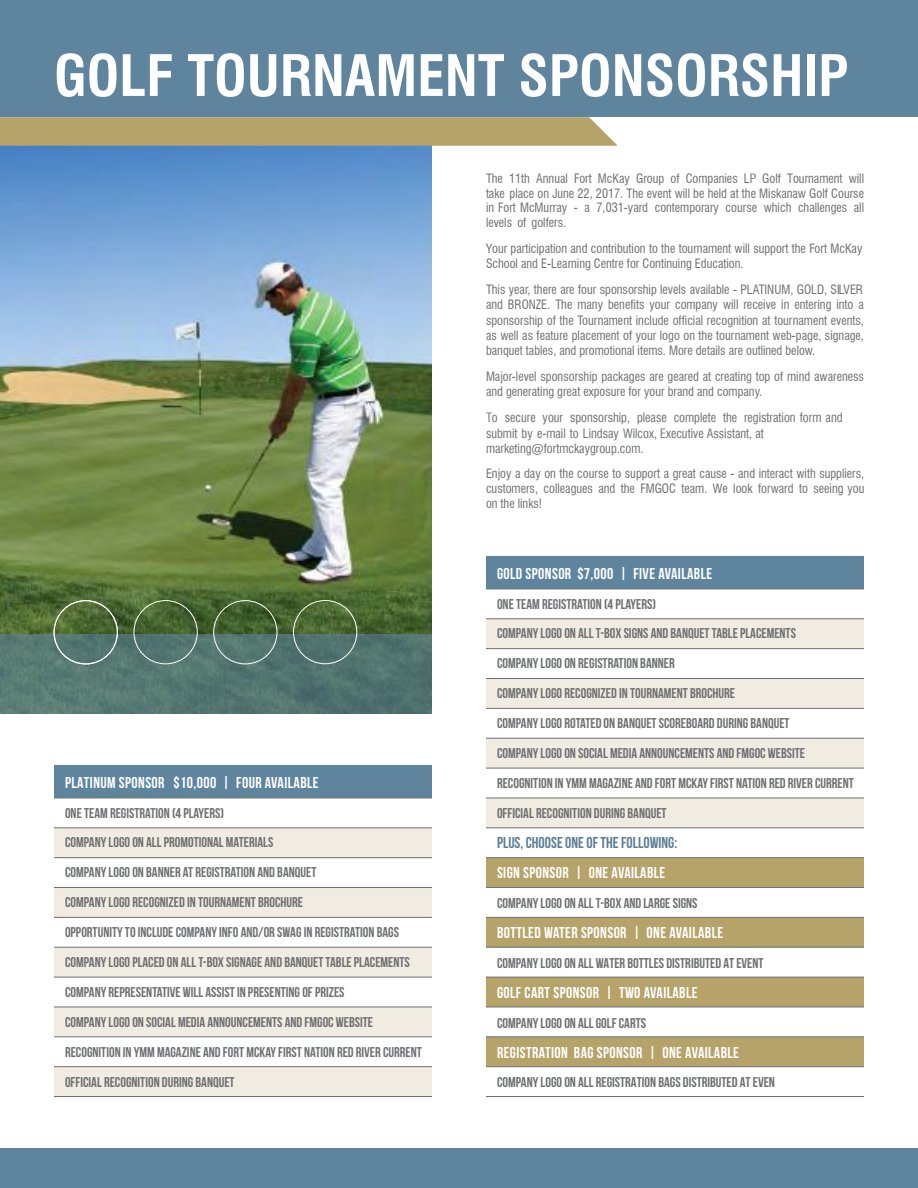
<style>
.page{position:relative;width:918px;height:1188px;background:#fff}
.page>*{position:absolute;margin:0;border:0;box-sizing:border-box;transform-origin:0 0}
.t1{font:700 condensed 55.5px "Swiss 721 BT";color:#fff}
.t2{font:700 15.75px "Bebas Neue";letter-spacing:.025em;color:#fff}
.t3{font:700 15.75px "Bebas Neue";color:#5b7e96}
.t4{font:700 14.25px/30px "Bebas Neue";color:#6e6f71}
.t5{font:condensed 12.6px/15.1px "Swiss 721 BT";color:#6e6f71;text-align:justify}
.t6{font:condensed 12.6px/15.1px "Swiss 721";color:#6e6f71}
.s1{font-family:"Swiss 721"}
</style>
<div class="page">
<img style="left:0;top:146px;width:432px;height:488px">
<div style="left:0;top:0;width:918px;height:117px;background:#5f859e"></div>
<div style="left:0;top:1149px;width:918px;height:39px;background:#5f859e"></div>
<svg style="left:0;top:117px;width:618px;height:29px"></svg>
<div style="left:54px;top:828px;width:378px;height:30px;background:#f0ece1"></div>
<div style="left:54px;top:888px;width:378px;height:29px;background:#f0ece1"></div>
<div style="left:54px;top:947px;width:378px;height:30px;background:#f0ece1"></div>
<div style="left:54px;top:1007px;width:378px;height:30px;background:#f0ece1"></div>
<div style="left:54px;top:1067px;width:378px;height:30px;background:#f0ece1"></div>
<div style="left:54px;top:765px;width:378px;height:33px;background:#5f859e"></div>
<hr style="left:54px;top:828px;width:378px;height:1px;background:#6e6f71">
<hr style="left:54px;top:857px;width:378px;height:1px;background:#6e6f71">
<hr style="left:54px;top:887px;width:378px;height:1px;background:#6e6f71">
<hr style="left:54px;top:917px;width:378px;height:1px;background:#6e6f71">
<hr style="left:54px;top:947px;width:378px;height:1px;background:#6e6f71">
<hr style="left:54px;top:977px;width:378px;height:1px;background:#6e6f71">
<hr style="left:54px;top:1007px;width:378px;height:1px;background:#6e6f71">
<hr style="left:54px;top:1037px;width:378px;height:1px;background:#6e6f71">
<hr style="left:54px;top:1066px;width:378px;height:1px;background:#6e6f71">
<hr style="left:54px;top:1096px;width:378px;height:1px;background:#6e6f71">
<hr style="left:54px;top:798px;width:378px;height:1px;background:#6e6f71">
<div style="left:486px;top:619px;width:378px;height:30px;background:#f0ece1"></div>
<div style="left:486px;top:679px;width:378px;height:29px;background:#f0ece1"></div>
<div style="left:486px;top:738px;width:378px;height:30px;background:#f0ece1"></div>
<div style="left:486px;top:798px;width:378px;height:30px;background:#f0ece1"></div>
<div style="left:486px;top:858px;width:378px;height:30px;background:#b5a36a"></div>
<div style="left:486px;top:917px;width:378px;height:30px;background:#b5a36a"></div>
<div style="left:486px;top:977px;width:378px;height:30px;background:#b5a36a"></div>
<div style="left:486px;top:1037px;width:378px;height:30px;background:#b5a36a"></div>
<div style="left:486px;top:556px;width:378px;height:33px;background:#5f859e"></div>
<hr style="left:486px;top:619px;width:378px;height:1px;background:#6e6f71">
<hr style="left:486px;top:648px;width:378px;height:1px;background:#6e6f71">
<hr style="left:486px;top:678px;width:378px;height:1px;background:#6e6f71">
<hr style="left:486px;top:708px;width:378px;height:1px;background:#6e6f71">
<hr style="left:486px;top:738px;width:378px;height:1px;background:#6e6f71">
<hr style="left:486px;top:768px;width:378px;height:1px;background:#6e6f71">
<hr style="left:486px;top:798px;width:378px;height:1px;background:#6e6f71">
<hr style="left:486px;top:828px;width:378px;height:1px;background:#6e6f71">
<hr style="left:486px;top:857px;width:378px;height:1px;background:#6e6f71">
<hr style="left:486px;top:887px;width:378px;height:1px;background:#6e6f71">
<hr style="left:486px;top:917px;width:378px;height:1px;background:#6e6f71">
<hr style="left:486px;top:947px;width:378px;height:1px;background:#6e6f71">
<hr style="left:486px;top:977px;width:378px;height:1px;background:#6e6f71">
<hr style="left:486px;top:1007px;width:378px;height:1px;background:#6e6f71">
<hr style="left:486px;top:1037px;width:378px;height:1px;background:#6e6f71">
<hr style="left:486px;top:1066px;width:378px;height:1px;background:#6e6f71">
<hr style="left:486px;top:1096px;width:378px;height:1px;background:#6e6f71">
<hr style="left:486px;top:589px;width:378px;height:1px;background:#6e6f71">
<svg style="left:0;top:634px;width:432px;height:79px;fill:#547670"></svg>
<div style="left:54px;top:600px;width:64px;height:64px;border:1px solid #fff;border-radius:50%"></div>
<div style="left:134px;top:600px;width:64px;height:64px;border:1px solid #fff;border-radius:50%"></div>
<div style="left:213px;top:600px;width:64px;height:64px;border:1px solid #fff;border-radius:50%"></div>
<div style="left:293px;top:600px;width:64px;height:64px;border:1px solid #fff;border-radius:50%"></div>
<h1 class="t1" style="left:54px;top:42px;width:796px">GOLF TOURNAMENT SPONSORSHIP</h1>
<p class="t2" style="left:65px;top:774px;width:255px">PLATINUM SPONSOR $10,000 | FOUR AVAILABLE</p>
<p class="t4" style="left:65px;top:797px;width:358px">ONE TEAM REGISTRATION (4 PLAYERS)<br>COMPANY LOGO ON ALL PROMOTIONAL MATERIALS<br>COMPANY LOGO ON BANNER AT REGISTRATION AND BANQUET<br>COMPANY LOGO RECOGNIZED IN TOURNAMENT BROCHURE<br>OPPORTUNITY TO INCLUDE COMPANY INFO AND/OR SWAG IN REGISTRATION BAGS COMPANY LOGO PLACED ON ALL T-BOX SIGNAGE AND BANQUET TABLE PLACEMENTS COMPANY REPRESENTATIVE WILL ASSIST IN PRESENTING OF PRIZES<br>COMPANY LOGO ON SOCIAL MEDIA ANNOUNCEMENTS AND FMGOC WEBSITE RECOGNITION IN YMM MAGAZINE AND FORT MCKAY FIRST NATION RED RIVER CURRENT OFFICIAL RECOGNITION DURING BANQUET</p>
<p class="t5" style="left:486px;top:171px;width:380px;line-height:14.7px">The 11th Annual Fort McKay Group of Companies L<span class="s1">P</span> Golf Tournament will take place on June 22, 2017. The event will be held at the Miskanaw Golf Course in Fort McMurray - a 7,031-yard contemporary course which challenges all levels of golfers.</p>
<p class="t5" style="left:486px;top:241px;width:378px">Your participation and contribution to the tournament will support the Fort McKay<br>School and E-Learning Centre for Continuing Education.</p>
<p class="t5" style="left:486px;top:282px;width:380px">This year, there are four sponsorship levels available - PLATINUM, GOLD, SILVER and BRONZE. The many benefits your company will receive in entering into a sponsorship of the Tournament include official recognition at tournament events, as well as feature placement of your logo on the tournament web-page, signage, banquet tables, and promotional items. More details are outlined below.</p>
<p class="t5" style="left:486px;top:369px;width:379px">Major-level sponsorship packages are geared at creating top of mind awareness and generating great exposure for your brand and company.</p>
<p class="t6" style="left:486px;top:410px;width:358px">To secure your sponsorship, please complete the registration form and submit by e-mail to Lindsay Wilcox, Executive Assistant, at marketing@fortmckaygroup.com.</p>
<p class="t5" style="left:486px;top:466px;width:380px">Enjoy a day on the course to support a great cause - and interact with suppliers, customers, colleagues and the FMGOC team. We look forward to seeing you on the links!</p>
<p class="t2" style="left:497px;top:565px;width:217px">GOLD SPONSOR $7,000 | FIVE AVAILABLE</p>
<p class="t4" style="left:497px;top:588px;width:358px">ONE TEAM REGISTRATION (4 PLAYERS)<br>COMPANY LOGO ON ALL T-BOX SIGNS AND BANQUET TABLE PLACEMENTS<br>COMPANY LOGO ON REGISTRATION BANNER<br>COMPANY LOGO RECOGNIZED IN TOURNAMENT BROCHURE<br>COMPANY LOGO ROTATED ON BANQUET SCOREBOARD DURING BANQUET<br>COMPANY LOGO ON SOCIAL MEDIA ANNOUNCEMENTS AND FMGOC WEBSITE RECOGNITION IN YMM MAGAZINE AND FORT MCKAY FIRST NATION RED RIVER CURRENT OFFICIAL RECOGNITION DURING BANQUET</p>
<p class="t3" style="left:497px;top:834px;width:182px">PLUS, CHOOSE ONE OF THE FOLLOWING:</p>
<p class="t2" style="left:497px;top:864px;width:170px">SIGN SPONSOR | ONE AVAILABLE</p>
<p class="t4" style="left:497px;top:888px;width:202px">COMPANY LOGO ON ALL T-BOX AND LARGE SIGNS</p>
<p class="t2" style="left:497px;top:924px;width:228px">BOTTLED WATER SPONSOR | ONE AVAILABLE</p>
<p class="t4" style="left:497px;top:948px;width:268px">COMPANY LOGO ON ALL WATER BOTTLES DISTRIBUTED AT EVENT</p>
<p class="t2" style="left:497px;top:984px;width:202px">GOLF CART SPONSOR | TWO AVAILABLE</p>
<p class="t4" style="left:497px;top:1007px;width:151px">COMPANY LOGO ON ALL GOLF CARTS</p>
<p class="t2" style="left:497px;top:1043px;width:244px">REGISTRATION BAG SPONSOR | ONE AVAILABLE</p>
<p class="t4" style="left:497px;top:1067px;width:279px">COMPANY LOGO ON ALL REGISTRATION BAGS DISTRIBUTED AT EVEN</p>
</div>
